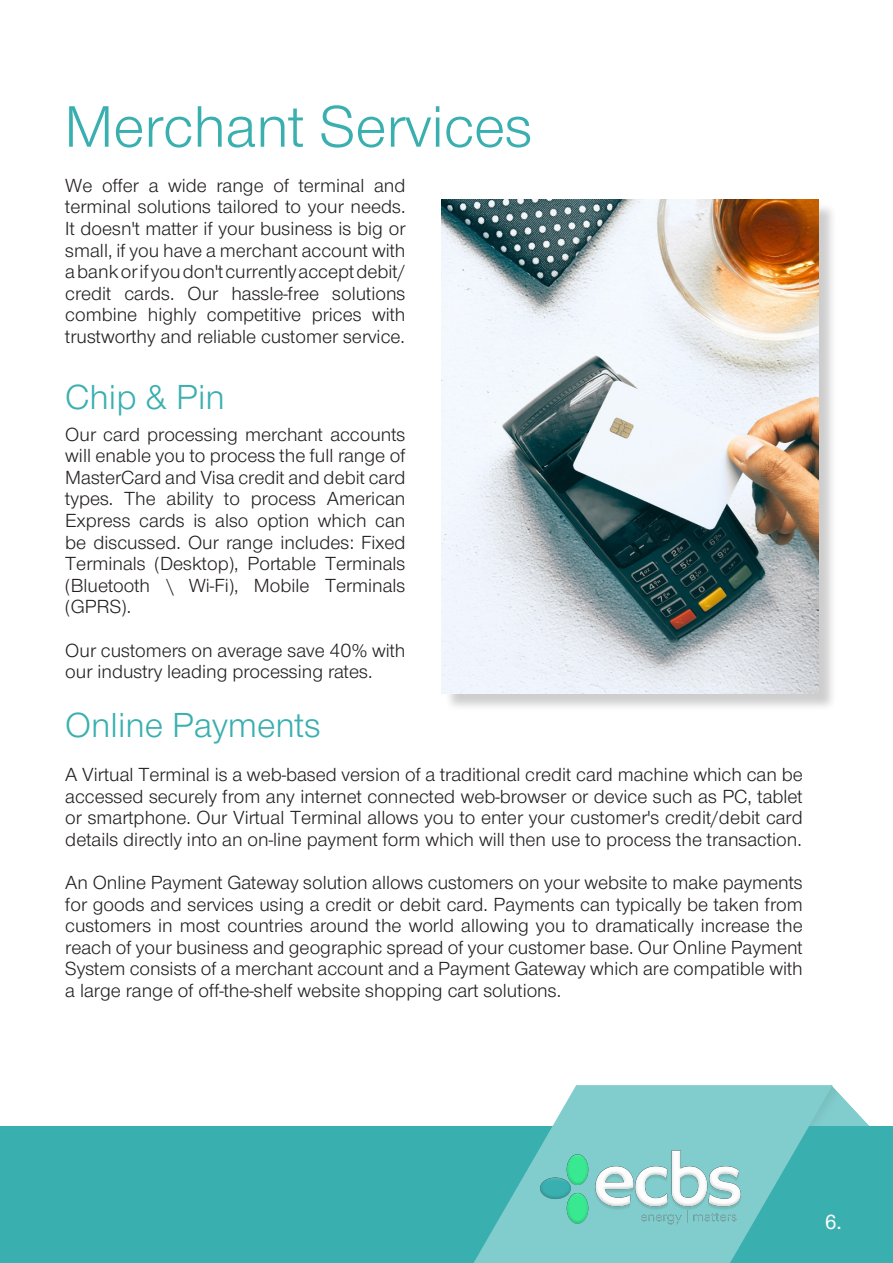
<style>
.page{position:relative;width:893px;height:1263px;background:#fff}
.page>*{position:absolute;margin:0;border:0;box-sizing:border-box;transform-origin:0 0}
.t1{font:300 55.5px "Nimbus Sans DV";color:#3aafaf}
.t2{font:300 33px "Nimbus Sans DV";color:#3aafaf}
.t3{font:19.5px "Nimbus Sans DV";color:#fff}
.t4{font:300 18px/21.6px "Nimbus Sans DV";color:#231f20;text-align:justify}
</style>
<div class="page">
<div style="left:794px;top:1082px;width:84px;height:53px;background:#231f20;opacity:.09"></div>
<div style="left:0;top:1126px;width:893px;height:137px;background:#3aafaf"></div>
<svg style="left:473px;top:1085px;width:360px;height:178px;fill:#81cccc"></svg>
<img style="left:517px;top:1126px;width:247px;height:118px">
<div style="left:537px;top:1146px;width:206px;height:79px;background:#81cccc"></div>
<div style="left:537px;top:1148px;width:206px;height:79px;background:#231f20;opacity:.75"></div>
<div style="left:444px;top:202px;width:393px;height:510px;background:#231f20;opacity:.22"></div>
<img style="left:442px;top:200px;width:377px;height:493px">
<p class="t1" style="left:64px;top:87px;width:470px">Merchant Services</p>
<p class="t4" style="left:65px;top:176px;width:342px">We offer a wide range of terminal and terminal solutions tailored to your needs.<br>It doesn't matter if your business is big or small, if you have a merchant account with a bank or if you don't currently accept debit/ credit cards. Our hassle-free solutions combine highly competitive prices with trustworthy and reliable customer service.</p>
<p class="t2" style="left:65px;top:373px;width:161px">Chip &amp; Pin</p>
<p class="t4" style="left:65px;top:424px;width:342px">Our card processing merchant accounts will enable you to process the full range of MasterCard and Visa credit and debit card types. The ability to process American Express cards is also option which can be discussed. Our range includes: Fixed Terminals (Desktop), Portable Terminals (Bluetooth \ Wi-Fi), Mobile Terminals (GPRS).</p>
<p class="t4" style="left:65px;top:640px;width:342px">Our customers on average save 40% with our industry leading processing rates.</p>
<p class="t2" style="left:65px;top:702px;width:257px">Online Payments</p>
<p class="t4" style="left:65px;top:765px;width:739px">A Virtual Terminal is a web-based version of a traditional credit card machine which can be accessed securely from any internet connected web-browser or device such as PC, tablet or smartphone. Our Virtual Terminal allows you to enter your customer's credit/debit card details directly into an on-line payment form which will then use to process the transaction.</p>
<p class="t4" style="left:65px;top:873px;width:739px">An Online Payment Gateway solution allows customers on your website to make payments for goods and services using a credit or debit card. Payments can typically be taken from customers in most countries around the world allowing you to dramatically increase the reach of your business and geographic spread of your customer base. Our Online Payment System consists of a merchant account and a Payment Gateway which are compatible with a large range of off-the-shelf website shopping cart solutions.</p>
<p class="t3" style="left:825px;top:1208px;width:18px">6.</p>
</div>
